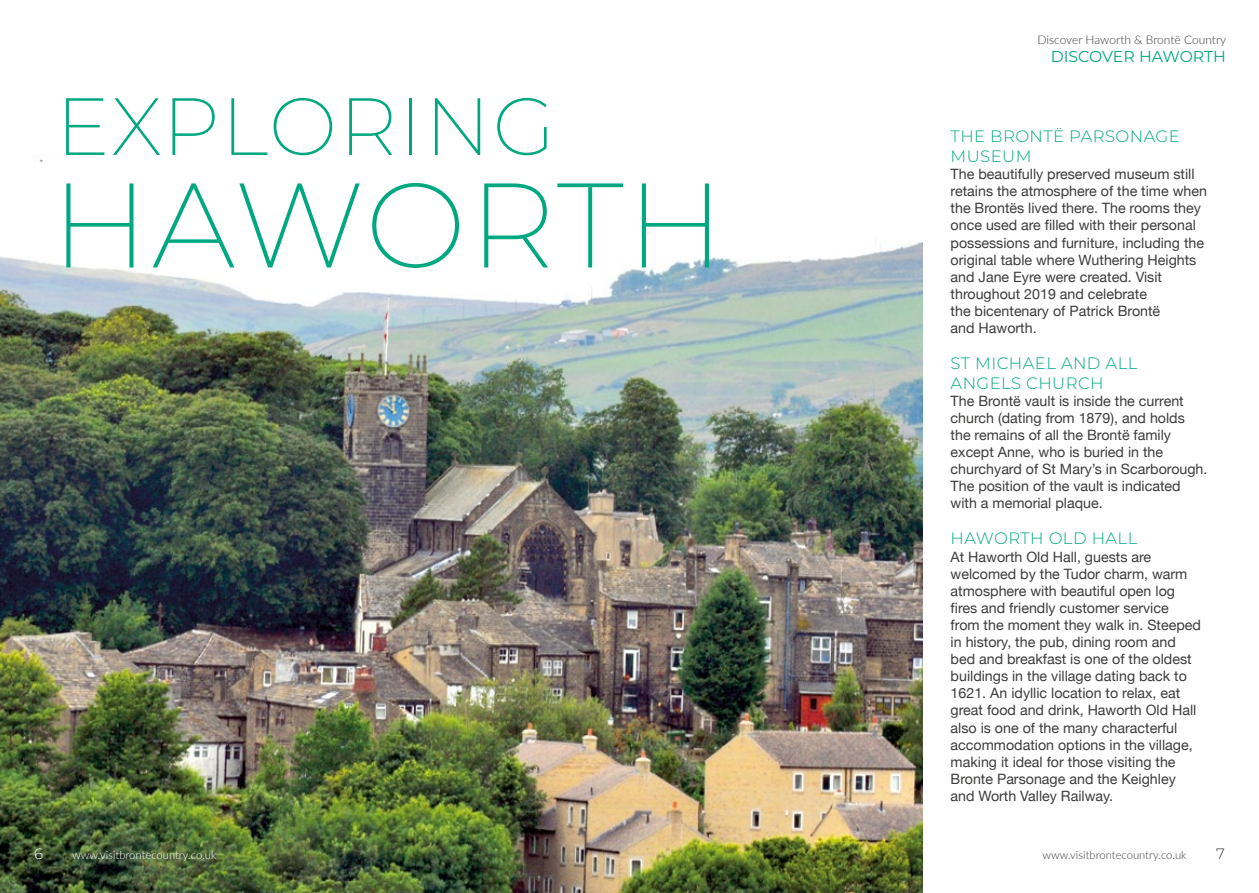
<style>
.page{position:relative;width:1259px;height:893px;background:#fff}
.page>*{position:absolute;margin:0;border:0;box-sizing:border-box;transform-origin:0 0}
.t1{font:200 120px "Montserrat";letter-spacing:.02em;color:#00a882}
.t2{font:200 81px "Montserrat";letter-spacing:.02em;color:#00a882}
.t3{font:300 16.5px/19.8px "Montserrat";letter-spacing:.025em;color:#00a882}
.t4{font:15.75px "Montserrat";color:#00a882}
.t5{font:300 15px "Montserrat";color:#3c3c3b}
.t6{font:300 15px "Montserrat";color:#fff}
.t7{font:14.25px/17.1px "Helvetica Neue";color:#3c3c3b}
.t8{font:300 12px "Lato";color:#3c3c3b}
.t9{font:300 11.25px "Lato";color:#3c3c3b}
.t10{font:300 11.25px "Lato";color:#fff}
</style>
<div class="page">
<img style="left:0;top:159px;width:923px;height:734px">
<h2 class="t2" style="left:56px;top:72px;width:501px">EXPLORING</h2>
<h1 class="t1" style="left:51px;top:144px;width:675px">HAWORTH</h1>
<p class="t6" style="left:34px;top:843px;width:11px">6</p>
<p class="t10" style="left:72px;top:847px;width:146px">www.visitbrontecountry.co.uk</p>
<p class="t8" style="left:1037px;top:31px;width:190px">Discover Haworth &amp; Brontë Country</p>
<p class="t4" style="left:1050px;top:45px;width:177px">DISCOVER HAWORTH</p>
<p class="t3" style="left:950px;top:126px;width:231px">THE BRONTË PARSONAGE<br>MUSEUM</p>
<p class="t7" style="left:950px;top:166px;width:258px">The beautifully preserved museum still retains the atmosphere of the time when the Brontës lived there. The rooms they once used are filled with their personal possessions and furniture, including the original table where Wuthering Heights and Jane Eyre were created. Visit throughout 2019 and celebrate<br>the bicentenary of Patrick Brontë<br>and Haworth.</p>
<p class="t3" style="left:950px;top:353px;width:188px">ST MICHAEL AND ALL<br>ANGELS CHURCH</p>
<p class="t7" style="left:950px;top:393px;width:258px">The Brontë vault is inside the current church (dating from 1879), and holds the remains of all the Brontë family except Anne, who is buried in the churchyard of St Mary’s in Scarborough.<br>The position of the vault is indicated with a memorial plaque.</p>
<p class="t3" style="left:950px;top:528px;width:188px">HAWORTH OLD HALL</p>
<p class="t7" style="left:950px;top:549px;width:252px">At Haworth Old Hall, guests are welcomed by the Tudor charm, warm atmosphere with beautiful open log fires and friendly customer service from the moment they walk in. Steeped in history, the pub, dining room and bed and breakfast is one of the oldest buildings in the village dating back to 1621. An idyllic location to relax, eat great food and drink, Haworth Old Hall also is one of the many characterful accommodation options in the village, making it ideal for those visiting the Bronte Parsonage and the Keighley and Worth Valley Railway.</p>
<p class="t9" style="left:1042px;top:847px;width:146px">www.visitbrontecountry.co.uk</p>
<p class="t5" style="left:1216px;top:843px;width:10px">7</p>
</div>
